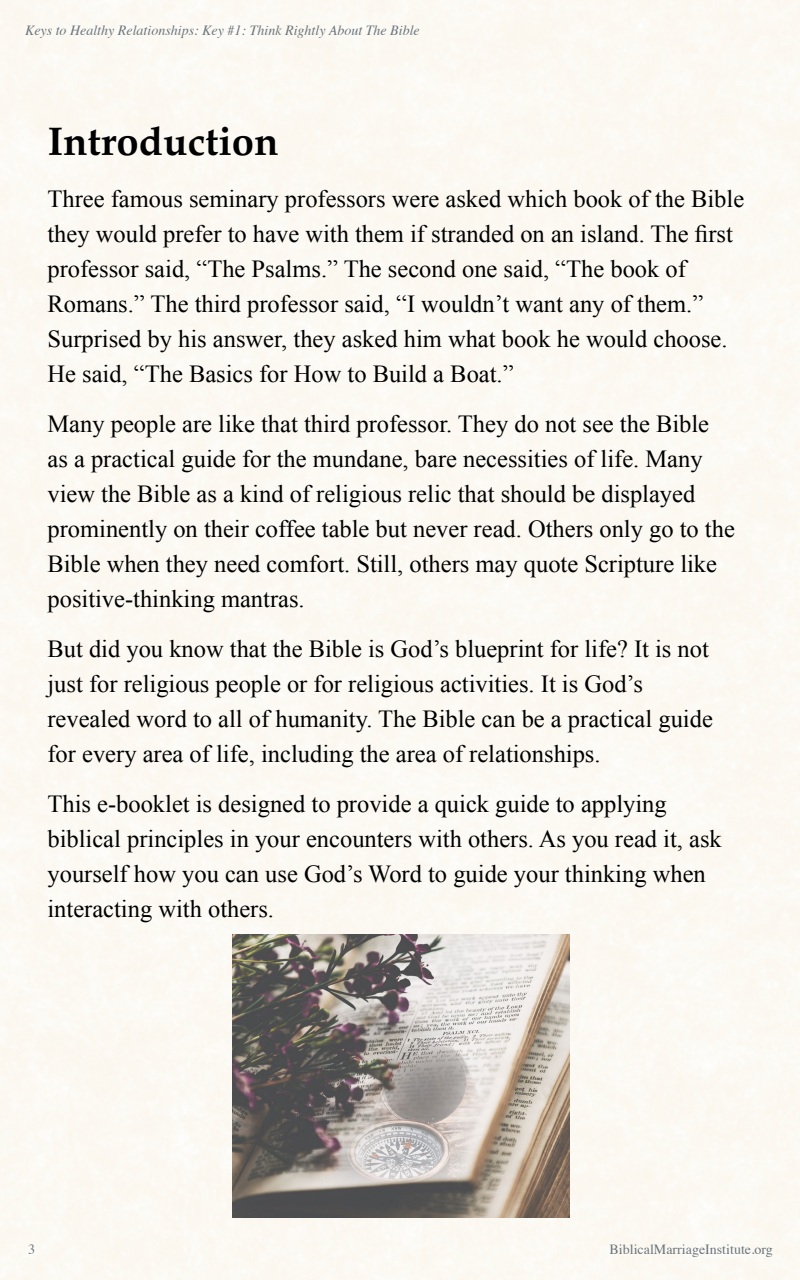
<style>
.page{position:relative;width:800px;height:1280px;background:#fff}
.page>*{position:absolute;margin:0;border:0;box-sizing:border-box;transform-origin:0 0}
.t1{font:700 40px "Palatino";color:#000}
.t2{font:24.5px/35px "Times New Roman";color:#000}
.t3{font:italic 14px "Times";color:#6a757d}
.t4{font:14px "Times";color:#6a757d}
</style>
<div class="page">
<img style="left:232px;top:934px;width:338px;height:284px">
<p class="t3" style="left:25px;top:19px;width:396px">Keys to Healthy Relationships: Key #1: Think Rightly About The Bible</p>
<h1 class="t1" style="left:48px;top:108px;width:233px">Introduction</h1>
<p class="t2" style="left:48px;top:181px;width:698px">Three famous seminary professors were asked which book of the Bible they would prefer to have with them if stranded on an island. The first professor said, “The Psalms.” The second one said, “The book of Romans.” The third professor said, “I wouldn’t want any of them.” Surprised by his answer, they asked him what book he would choose.<br>He said, “The Basics for How to Build a Boat.”</p>
<p class="t2" style="left:48px;top:406px;width:689px">Many people are like that third professor. They do not see the Bible as a practical guide for the mundane, bare necessities of life. Many view the Bible as a kind of religious relic that should be displayed prominently on their coffee table but never read. Others only go to the Bible when they need comfort. Still, others may quote Scripture like positive-thinking mantras.</p>
<p class="t2" style="left:48px;top:631px;width:667px">But did you know that the Bible is God’s blueprint for life? It is not just for religious people or for religious activities. It is God’s revealed word to all of humanity. The Bible can be a practical guide for every area of life, including the area of relationships.</p>
<p class="t2" style="left:48px;top:786px;width:676px">This e-booklet is designed to provide a quick guide to applying biblical principles in your encounters with others. As you read it, ask yourself how you can use God’s Word to guide your thinking when interacting with others.</p>
<p class="t4" style="left:28px;top:1237px;width:8px">3</p>
<p class="t4" style="left:610px;top:1237px;width:165px">BiblicalMarriageInstitute.org</p>
</div>
